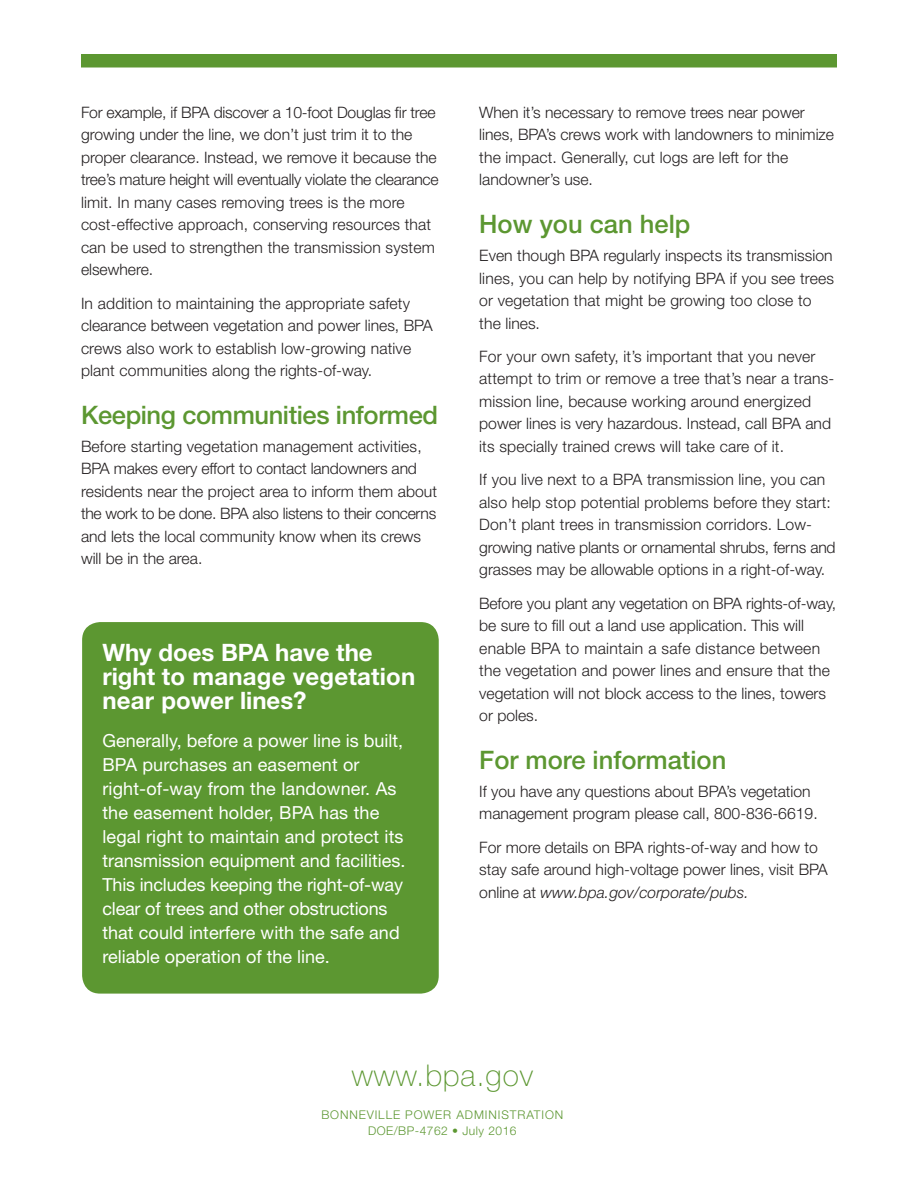
<style>
.page{position:relative;width:918px;height:1188px;background:#fff}
.page>*{position:absolute;margin:0;border:0;box-sizing:border-box;transform-origin:0 0}
.t1{font:100 30px "Helvetica Neue LT Std";letter-spacing:.03em;color:#5c9731}
.t2{font:500 25.5px "Helvetica Neue LT Std";letter-spacing:-.015em;color:#5c9731}
.t3{font:700 24px/24px "Helvetica Neue LT Std";color:#fff}
.t4{font:18px/24px "Helvetica Neue LT Std";color:#fff}
.t5{font:300 15.75px/22.5px "Helvetica Neue LT Std";color:#231f20}
.t6{font:300 12px/16px "Helvetica Neue LT Std";letter-spacing:.075em;color:#5c9731;text-align:center}
.s1{font-style:italic}
</style>
<div class="page">
<div style="left:81px;top:54px;width:756px;height:14px;background:#5c9731"></div>
<div style="left:82px;top:622px;width:357px;height:372px;background:#5c9731;border-radius:18px"></div>
<p class="t5" style="left:81px;top:101px;width:359px">For example, if BPA discover a 10-foot Douglas fir tree growing under the line, we don’t just trim it to the proper clearance. Instead, we remove it because the tree’s mature height will eventually violate the clearance limit. In many cases removing trees is the more cost-effective approach, conserving resources that can be used to strengthen the transmission system elsewhere.</p>
<p class="t5" style="left:81px;top:291px;width:353px">In addition to maintaining the appropriate safety clearance between vegetation and power lines, BPA crews also work to establish low-growing native plant communities along the rights-of-way.</p>
<h2 class="t2" style="left:81px;top:400px;width:359px">Keeping communities informed</h2>
<p class="t5" style="left:81px;top:435px;width:358px">Before starting vegetation management activities, BPA makes every effort to contact landowners and residents near the project area to inform them about the work to be done. BPA also listens to their concerns and lets the local community know when its crews will be in the area.</p>
<h3 class="t3" style="left:102px;top:640px;width:314px">Why does BPA have the right to manage vegetation near power lines?</h3>
<p class="t4" style="left:102px;top:728px;width:305px">Generally, before a power line is built, BPA purchases an easement or right-of-way from the landowner. As the easement holder, BPA has the legal right to maintain and protect its transmission equipment and facilities.<br>This includes keeping the right-of-way clear of trees and other obstructions that could interfere with the safe and reliable operation of the line.</p>
<p class="t5" style="left:479px;top:101px;width:356px">When it’s necessary to remove trees near power lines, BPA’s crews work with landowners to minimize the impact. Generally, cut logs are left for the landowner’s use.</p>
<h2 class="t2" style="left:479px;top:209px;width:213px">How you can help</h2>
<p class="t5" style="left:479px;top:244px;width:356px">Even though BPA regularly inspects its transmission lines, you can help by notifying BPA if you see trees or vegetation that might be growing too close to the lines.</p>
<p class="t5" style="left:479px;top:345px;width:357px">For your own safety, it’s important that you never attempt to trim or remove a tree that’s near a trans&shy;mission line, because working around energized power lines is very hazardous. Instead, call BPA and its specially trained crews will take care of it.</p>
<p class="t5" style="left:479px;top:468px;width:358px">If you live next to a BPA transmission line, you can also help stop potential problems before they start:<br>Don’t plant trees in transmission corridors. Low&shy;growing native plants or ornamental shrubs, ferns and grasses may be allowable options in a right-of-way.</p>
<p class="t5" style="left:479px;top:591px;width:358px">Before you plant any vegetation on BPA rights-of-way, be sure to fill out a land use application. This will enable BPA to maintain a safe distance between the vegetation and power lines and ensure that the vegetation will not block access to the lines, towers or poles.</p>
<h2 class="t2" style="left:479px;top:745px;width:249px">For more information</h2>
<p class="t5" style="left:479px;top:780px;width:340px">If you have any questions about BPA’s vegetation management program please call, 800-836-6619.</p>
<p class="t5" style="left:479px;top:835px;width:350px">For more details on BPA rights-of-way and how to stay safe around high-voltage power lines, visit BPA online at <span class="s1">www.bpa.gov/corporate/pubs.</span></p>
<h1 class="t1" style="left:352px;top:1058px;width:183px">www.bpa.gov</h1>
<p class="t6" style="left:321px;top:1106px;width:244px">BONNEVILLE POWER ADMINISTRATION<br>DOE/BP-4762 • July 2016</p>
</div>
